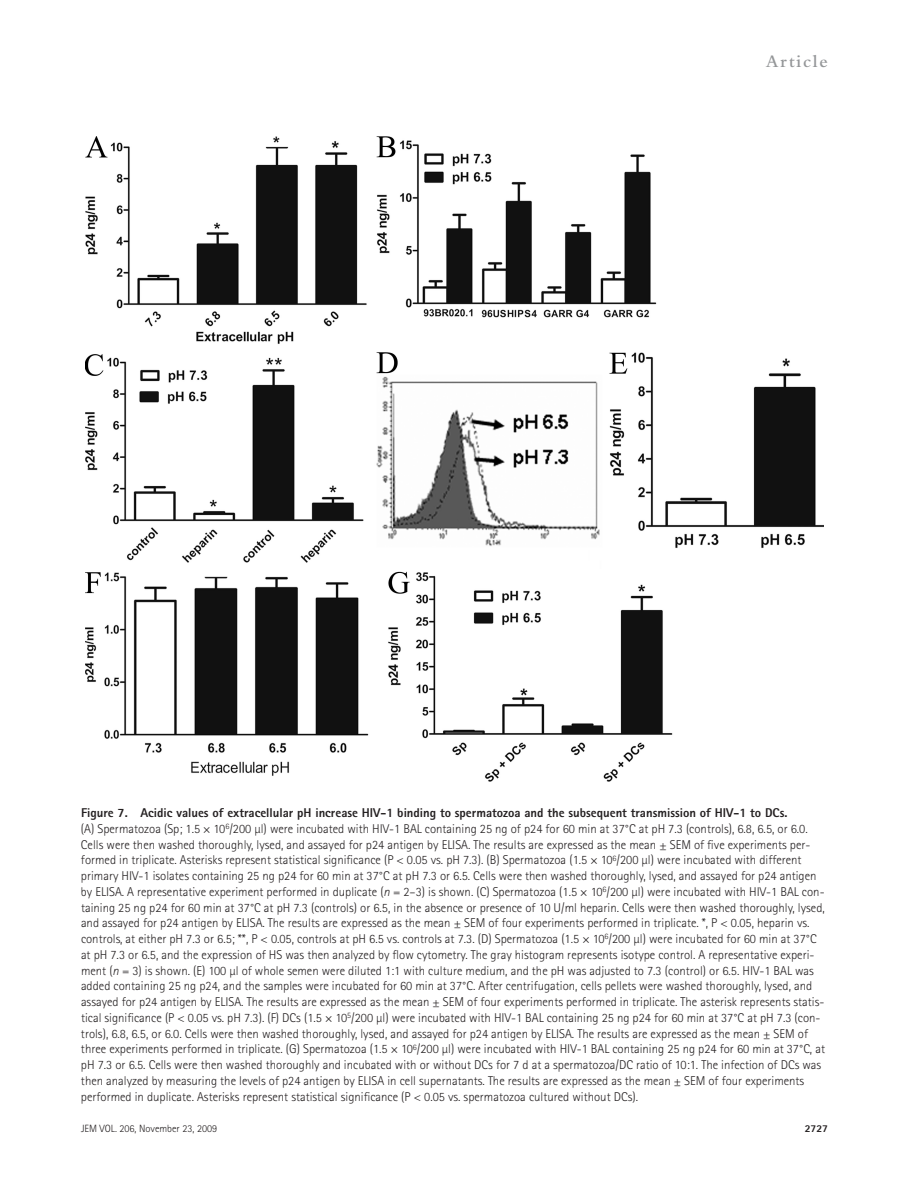
<style>
.page{position:relative;width:918px;height:1188px;background:#fff}
.page>*{position:absolute;margin:0;border:0;box-sizing:border-box;transform-origin:0 0}
.t1{font:600 18px "Bembo Std";letter-spacing:.1em;color:#949698}
.t2{font:300 12.75px/15.8px "Rotis Sans Serif Std";color:#231f20}
.t3{font:300 10.5px "Rotis Sans Serif Std";color:#231f20}
.t4{font:800 10.5px "Rotis Sans Serif Std";color:#231f20}
.s1{font-weight:800}
.s2{font-style:italic}
</style>
<div class="page">
<img style="left:86px;top:137px;width:738px;height:645px">
<h1 class="t1" style="left:766px;top:54px;width:64px">Article</h1>
<p class="t2" style="left:81px;top:806px;width:746px"><span class="s1">Figure 7. Acidic values of extracellular pH increase HIV-1 binding to spermatozoa and the subsequent transmission of HIV-1 to DCs.<br></span>(A) Spermatozoa (Sp; 1.5 × 10 <sup>6</sup> /200 μl) were incubated with HIV-1 BAL containing 25 ng of p24 for 60 min at 37°C at pH 7.3 (controls), 6.8, 6.5, or 6.0.<br>Cells were then washed thoroughly, lysed, and assayed for p24 antigen by ELISA. The results are expressed as the mean ± SEM of five experiments per&shy;formed in triplicate. Asterisks represent statistical significance (P &lt; 0.05 vs. pH 7.3). (B) Spermatozoa (1.5 × 10 <sup>6</sup> /200 μl) were incubated with different primary HIV-1 isolates containing 25 ng p24 for 60 min at 37°C at pH 7.3 or 6.5. Cells were then washed thoroughly, lysed, and assayed for p24 antigen by ELISA. A representative experiment performed in duplicate ( <span class="s2">n</span> = 2–3) is shown. (C) Spermatozoa (1.5 × 10 <sup>6</sup> /200 μl) were incubated with HIV-1 BAL con&shy;taining 25 ng p24 for 60 min at 37°C at pH 7.3 (controls) or 6.5, in the absence or presence of 10 U/ml heparin. Cells were then washed thoroughly, lysed, and assayed for p24 antigen by ELISA. The results are expressed as the mean ± SEM of four experiments performed in triplicate. *, P &lt; 0.05, heparin vs. controls, at either pH 7.3 or 6.5; **, P &lt; 0.05, controls at pH 6.5 vs. controls at 7.3. (D) Spermatozoa (1.5 × 10 <sup>6</sup> /200 μl) were incubated for 60 min at 37°C at pH 7.3 or 6.5, and the expression of HS was then analyzed by flow cytometry. The gray histogram represents isotype control. A representative experi&shy;ment ( <span class="s2">n</span> = 3) is shown. (E) 100 μl of whole semen were diluted 1:1 with culture medium, and the pH was adjusted to 7.3 (control) or 6.5. HIV-1 BAL was added containing 25 ng p24, and the samples were incubated for 60 min at 37°C. After centrifugation, cells pellets were washed thoroughly, lysed, and assayed for p24 antigen by ELISA. The results are expressed as the mean ± SEM of four experiments performed in triplicate. The asterisk represents statis&shy;tical significance (P &lt; 0.05 vs. pH 7.3). (F) DCs (1.5 × 10 <sup>5</sup> /200 μl) were incubated with HIV-1 BAL containing 25 ng p24 for 60 min at 37°C at pH 7.3 (con&shy;trols), 6.8, 6.5, or 6.0. Cells were then washed thoroughly, lysed, and assayed for p24 antigen by ELISA. The results are expressed as the mean ± SEM of three experiments performed in triplicate. (G) Spermatozoa (1.5 × 10 <sup>6</sup> /200 μl) were incubated with HIV-1 BAL containing 25 ng p24 for 60 min at 37°C, at pH 7.3 or 6.5. Cells were then washed thoroughly and incubated with or without DCs for 7 d at a spermatozoa/DC ratio of 10:1. The infection of DCs was then analyzed by measuring the levels of p24 antigen by ELISA in cell supernatants. The results are expressed as the mean ± SEM of four experiments performed in duplicate. Asterisks represent statistical significance (P &lt; 0.05 vs. spermatozoa cultured without DCs).</p>
<p class="t3" style="left:81px;top:1125px;width:138px">JEM VOL. 206, November 23, 2009</p>
<p class="t4" style="left:805px;top:1125px;width:25px">2727</p>
</div>
